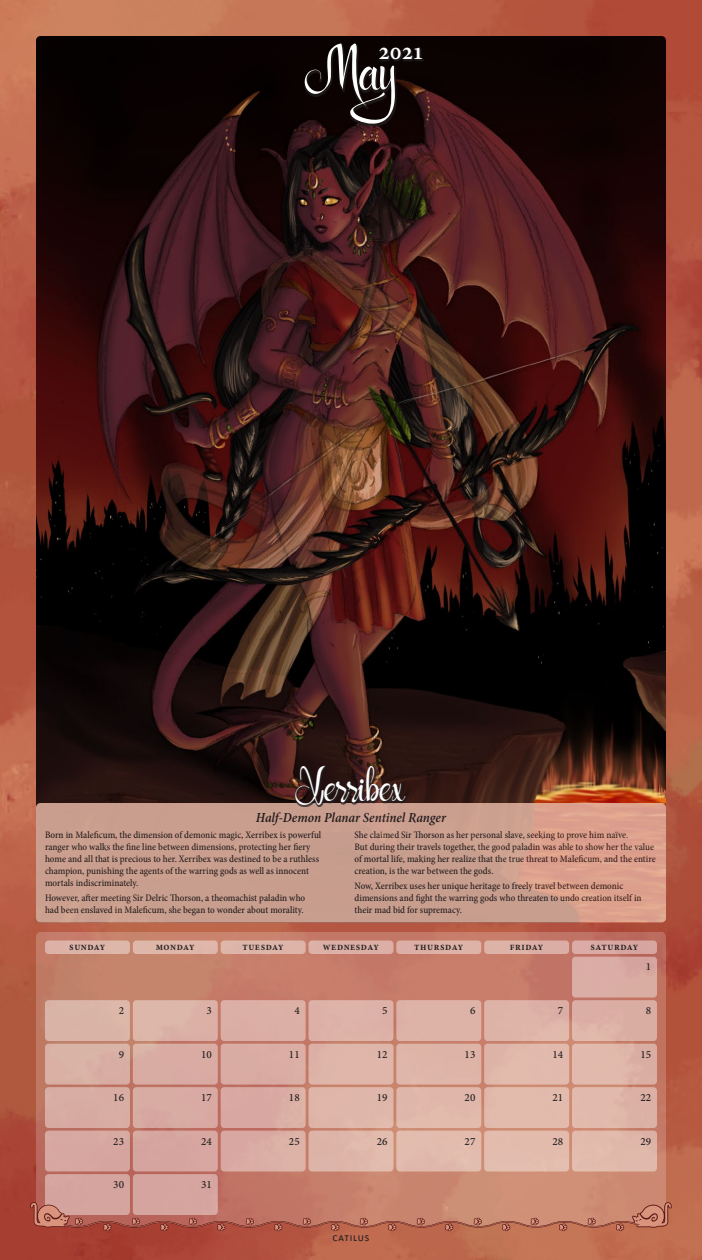
<style>
.page{position:relative;width:702px;height:1260px;background:#fff}
.page>*{position:absolute;margin:0;border:0;box-sizing:border-box;transform-origin:0 0}
.cal_title{font:51px "Aventure Scriptine";color:#fff}
.Cal_Subtitle{font:37px "Aventure Scriptine";color:#fff}
._2021{font:600 condensed 25px "Minion Pro";color:#fff}
.t1{font:italic 600 condensed 14px "Minion Pro";letter-spacing:-.005em;color:#231f20}
.cal_date{font:11px "Minion Pro Medium Capt";color:#231f20}
.t2{font:600 condensed 11px "Minion Pro";letter-spacing:.045em;color:#231f20}
.t3{font:11px "Calibri";letter-spacing:.075em;color:#231f20}
.t4{font:500 condensed 10px/12px "Minion Pro";color:#231f20}
</style>
<div class="page">
<img style="left:0;top:0;width:702px;height:1260px">
<img style="left:36px;top:36px;width:630px;height:886px">
<svg style="left:36px;top:932px;width:630px;height:270px;background:#c67e6b"></svg>
<div style="left:45px;top:940px;width:85px;height:14px;background:#ddb4a8;border-radius:4px"></div>
<div style="left:133px;top:940px;width:85px;height:14px;background:#dfb7a9;border-radius:4px"></div>
<div style="left:221px;top:940px;width:85px;height:14px;background:#deb5a9;border-radius:4px"></div>
<div style="left:309px;top:940px;width:84px;height:14px;background:#dcafa6;border-radius:4px"></div>
<div style="left:396px;top:940px;width:85px;height:14px;background:#deb3a7;border-radius:4px"></div>
<div style="left:484px;top:940px;width:85px;height:14px;background:#ddb2a6;border-radius:4px"></div>
<div style="left:572px;top:957px;width:85px;height:41px;background:#daaca5;border-radius:4px"></div>
<div style="left:572px;top:940px;width:85px;height:14px;background:#d7a7a1;border-radius:4px"></div>
<div style="left:45px;top:1000px;width:85px;height:41px;background:#d9b4a6;border-radius:4px"></div>
<div style="left:133px;top:1000px;width:85px;height:41px;background:#ddb7a8;border-radius:4px"></div>
<div style="left:221px;top:1000px;width:85px;height:41px;background:#dcafa6;border-radius:4px"></div>
<div style="left:309px;top:1000px;width:84px;height:41px;background:#ddb1a7;border-radius:4px"></div>
<div style="left:396px;top:1000px;width:85px;height:41px;background:#deb3a7;border-radius:4px"></div>
<div style="left:484px;top:1000px;width:85px;height:41px;background:#deb4a7;border-radius:4px"></div>
<div style="left:572px;top:1000px;width:85px;height:41px;background:#daada4;border-radius:4px"></div>
<div style="left:45px;top:1044px;width:85px;height:41px;background:#d9b0a4;border-radius:4px"></div>
<div style="left:133px;top:1044px;width:85px;height:41px;background:#d9aca3;border-radius:4px"></div>
<div style="left:221px;top:1044px;width:85px;height:41px;background:#d9aca3;border-radius:4px"></div>
<div style="left:309px;top:1044px;width:84px;height:41px;background:#dfb6a9;border-radius:4px"></div>
<div style="left:396px;top:1044px;width:85px;height:41px;background:#deb4a8;border-radius:4px"></div>
<div style="left:484px;top:1044px;width:85px;height:41px;background:#e2baad;border-radius:4px"></div>
<div style="left:572px;top:1044px;width:85px;height:41px;background:linear-gradient(to right,#e4beb0,#daaea2);border-radius:4px"></div>
<div style="left:45px;top:1087px;width:85px;height:41px;background:#d8aca3;border-radius:4px"></div>
<div style="left:133px;top:1087px;width:85px;height:41px;background:#d8aaa2;border-radius:4px"></div>
<div style="left:221px;top:1087px;width:85px;height:41px;background:#d8a8a1;border-radius:4px"></div>
<div style="left:309px;top:1087px;width:84px;height:41px;background:#dfb7aa;border-radius:4px"></div>
<div style="left:396px;top:1087px;width:85px;height:41px;background:#e0b7aa;border-radius:4px"></div>
<div style="left:484px;top:1087px;width:85px;height:41px;background:#e2bbad;border-radius:4px"></div>
<div style="left:572px;top:1087px;width:85px;height:41px;background:#e1b9ac;border-radius:4px"></div>
<div style="left:45px;top:1131px;width:85px;height:41px;background:#d6a6a0;border-radius:4px"></div>
<div style="left:133px;top:1131px;width:85px;height:41px;background:#d6a59f;border-radius:4px"></div>
<div style="left:221px;top:1131px;width:85px;height:41px;background:#daada5;border-radius:4px"></div>
<div style="left:309px;top:1131px;width:84px;height:41px;background:#deb6a9;border-radius:4px"></div>
<div style="left:396px;top:1131px;width:85px;height:41px;background:#e2bcae;border-radius:4px"></div>
<div style="left:484px;top:1131px;width:85px;height:41px;background:#e2bcae;border-radius:4px"></div>
<div style="left:572px;top:1131px;width:85px;height:41px;background:#e1b9ac;border-radius:4px"></div>
<div style="left:45px;top:1174px;width:85px;height:41px;background:#d5a49e;border-radius:4px"></div>
<div style="left:133px;top:1174px;width:85px;height:41px;background:#d5a49e;border-radius:4px"></div>
<svg style="left:30px;top:1202px;width:642px;height:30px;background:#be7664"></svg>
<div style="left:36px;top:803px;width:630px;height:119px;background:linear-gradient(to right,#c49d8e,#d7a08e);border-radius:4px"></div>
<div style="left:304px;top:43px;width:93px;height:83px;background:#231f20;opacity:.75"></div>
<div style="left:295px;top:766px;width:112px;height:41px;background:#231f20;opacity:.75"></div>
<div style="left:379px;top:48px;width:45px;height:13px;background:#231f20;opacity:.75"></div>
<p class="cal_title" style="left:306px;top:43px;width:122px">May</p>
<p class="_2021" style="left:378px;top:34px;width:47px">2021</p>
<p class="Cal_Subtitle" style="left:299px;top:766px;width:106px">Xerribex</p>
<h3 class="t1" style="left:256px;top:808px;width:192px">Half-Demon Planar Sentinel Ranger</h3>
<p class="t4" style="left:45px;top:829px;width:278px">Born in Maleficum, the dimension of demonic magic, Xerribex is powerful ranger who walks the fine line between dimensions, protecting her fiery home and all that is precious to her. Xerribex was destined to be a ruthless champion, punishing the agents of the warring gods as well as innocent mortals indiscriminately.</p>
<p class="t4" style="left:45px;top:892px;width:262px">However, after meeting Sir Delric Thorson, a theomachist paladin who had been enslaved in Maleficum, she began to wonder about morality.</p>
<p class="t4" style="left:355px;top:829px;width:303px">She claimed Sir Thorson as her personal slave, seeking to prove him naïve.<br>But during their travels together, the good paladin was able to show her the value of mortal life, making her realize that the true threat to Maleficum, and the entire creation, is the war between the gods.</p>
<p class="t4" style="left:355px;top:880px;width:289px">Now, Xerribex uses her unique heritage to freely travel between demonic dimensions and fight the warring gods who threaten to undo creation itself in their mad bid for supremacy.</p>
<p class="t2" style="left:69px;top:939px;width:38px">Sunday</p>
<p class="t2" style="left:156px;top:939px;width:40px">Monday</p>
<p class="t2" style="left:242px;top:939px;width:43px">Tuesday</p>
<p class="t2" style="left:323px;top:939px;width:57px">Wednesday</p>
<p class="t2" style="left:414px;top:939px;width:50px">Thursday</p>
<p class="t2" style="left:510px;top:939px;width:35px">Friday</p>
<p class="t2" style="left:591px;top:939px;width:49px">Saturday</p>
<p class="cal_date" style="left:646px;top:959px;width:7px">1</p>
<p class="cal_date" style="left:119px;top:1003px;width:7px">2</p>
<p class="cal_date" style="left:207px;top:1003px;width:7px">3</p>
<p class="cal_date" style="left:294px;top:1003px;width:7px">4</p>
<p class="cal_date" style="left:382px;top:1003px;width:7px">5</p>
<p class="cal_date" style="left:470px;top:1003px;width:7px">6</p>
<p class="cal_date" style="left:558px;top:1003px;width:7px">7</p>
<p class="cal_date" style="left:646px;top:1003px;width:7px">8</p>
<p class="cal_date" style="left:119px;top:1046px;width:7px">9</p>
<p class="cal_date" style="left:201px;top:1046px;width:12px">10</p>
<p class="cal_date" style="left:289px;top:1046px;width:12px">11</p>
<p class="cal_date" style="left:377px;top:1046px;width:12px">12</p>
<p class="cal_date" style="left:465px;top:1046px;width:12px">13</p>
<p class="cal_date" style="left:552px;top:1046px;width:12px">14</p>
<p class="cal_date" style="left:640px;top:1046px;width:12px">15</p>
<p class="cal_date" style="left:113px;top:1090px;width:12px">16</p>
<p class="cal_date" style="left:201px;top:1090px;width:12px">17</p>
<p class="cal_date" style="left:289px;top:1090px;width:12px">18</p>
<p class="cal_date" style="left:377px;top:1090px;width:12px">19</p>
<p class="cal_date" style="left:465px;top:1090px;width:12px">20</p>
<p class="cal_date" style="left:552px;top:1090px;width:12px">21</p>
<p class="cal_date" style="left:640px;top:1090px;width:12px">22</p>
<p class="cal_date" style="left:113px;top:1134px;width:12px">23</p>
<p class="cal_date" style="left:201px;top:1134px;width:12px">24</p>
<p class="cal_date" style="left:289px;top:1134px;width:12px">25</p>
<p class="cal_date" style="left:377px;top:1134px;width:12px">26</p>
<p class="cal_date" style="left:465px;top:1134px;width:12px">27</p>
<p class="cal_date" style="left:552px;top:1134px;width:12px">28</p>
<p class="cal_date" style="left:640px;top:1134px;width:12px">29</p>
<p class="cal_date" style="left:113px;top:1177px;width:12px">30</p>
<p class="cal_date" style="left:201px;top:1177px;width:12px">31</p>
<p class="t3" style="left:333px;top:1230px;width:38px">CATILUS</p>
</div>
